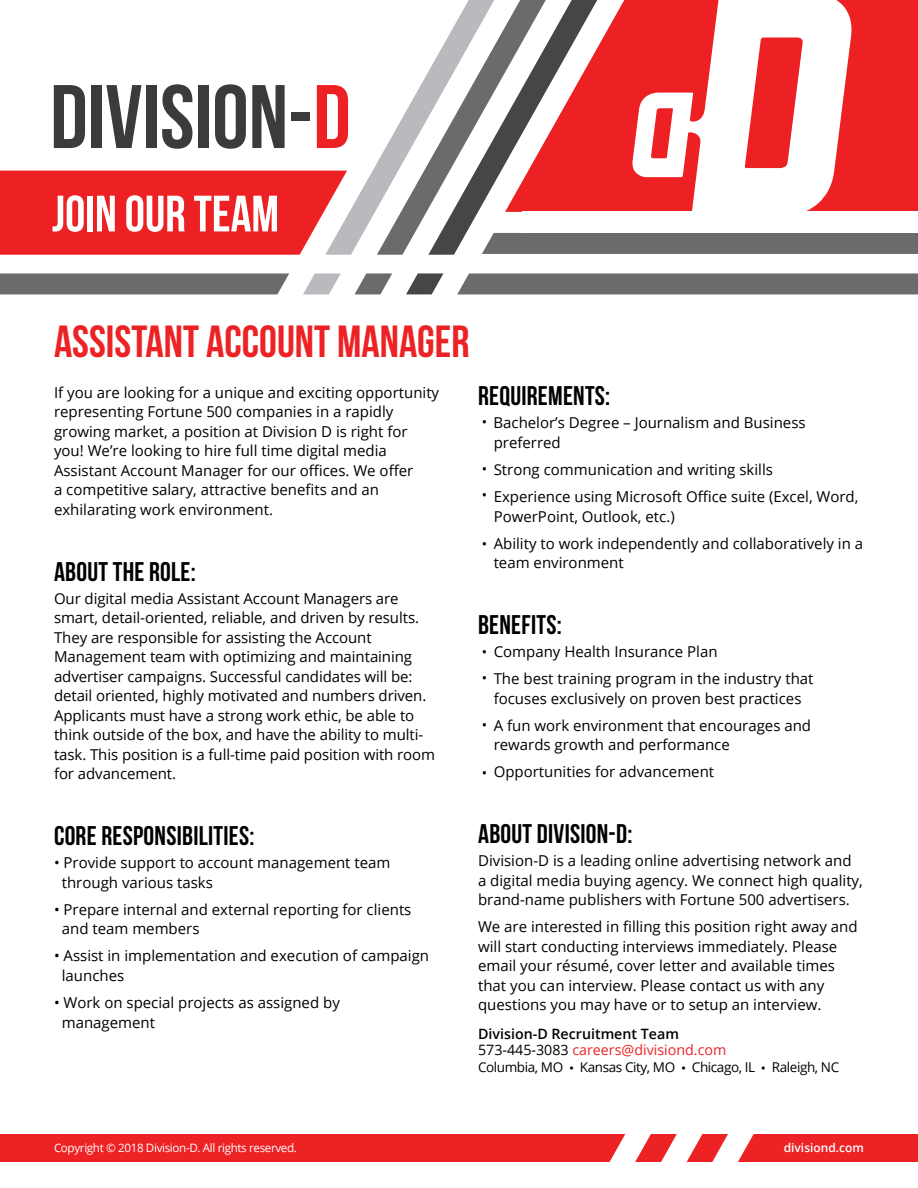
<style>
.page{position:relative;width:918px;height:1188px;background:#fff}
.page>*{position:absolute;margin:0;border:0;box-sizing:border-box;transform-origin:0 0}
.t1{font:45px "Bebas Neue";color:#ed2224}
.t2{font:27px "Bebas Neue";letter-spacing:.01em;color:#000}
.t3{font:15px/19.5px "Open Sans";color:#000}
.t4{font:600 14.25px/16.5px "Open Sans";color:#000}
.t5{font:14.25px "Open Sans";color:#000}
.t6{font:13.5px "Open Sans";letter-spacing:-.03em;color:#000}
.t7{font:600 12px "Open Sans";color:#fff}
.t8{font:11.7px "Open Sans";letter-spacing:-.03em;color:#fff}
.s1{font-size:14.25px}
.s2{font-weight:400}
.s3{font-weight:400;color:#ed2224}
</style>
<div class="page">
<div style="left:0;top:1134px;width:918px;height:27px;background:#ed2224"></div>
<svg style="left:355px;top:273px;width:37px;height:21px"></svg>
<svg style="left:406px;top:273px;width:37px;height:21px"></svg>
<svg style="left:303px;top:273px;width:38px;height:21px"></svg>
<div style="left:0;top:273px;width:289px;height:21px;background:#6b6b6b"></div>
<div style="left:457px;top:273px;width:461px;height:21px;background:#6b6b6b"></div>
<svg style="left:0;top:0;width:918px;height:255px"></svg>
<svg style="left:595px;top:1134px;width:173px;height:28px"></svg>
<h1 class="t1" style="left:54px;top:317px;width:417px">ASSISTANT ACCOUNT MANAGER</h1>
<p class="t3" style="left:54px;top:382px;width:387px">If you are looking for a unique and exciting opportunity representing Fortune 500 companies in a rapidly growing market, a position at Division D is right for you! We’re looking to hire full time digital media Assistant Account Manager for our offices. We offer<br>a competitive salary, attractive benefits and an exhilarating work environment.</p>
<h2 class="t2" style="left:54px;top:556px;width:143px">ABOUT THE ROLE:</h2>
<p class="t3" style="left:54px;top:588px;width:383px">Our digital media Assistant Account Managers are smart, detail-oriented, reliable, and driven by results.<br>They are responsible for assisting the Account Management team with optimizing and maintaining advertiser campaigns. Successful candidates will be: detail oriented, highly motivated and numbers driven.<br>Applicants must have a strong work ethic, be able to think outside of the box, and have the ability to multi&shy;task. This position is a full-time paid position with room for advancement.</p>
<h2 class="t2" style="left:478px;top:381px;width:134px">REQUIREMENTS:</h2>
<p class="t3" style="left:494px;top:413px;width:314px;text-indent:-12px"><span class="s1">•</span> Bachelor’s Degree – Journalism and Business preferred</p>
<p class="t3" style="left:494px;top:456px;width:366px;line-height:27px;text-indent:-12px"><span class="s1">•</span> Strong communication and writing skills<br>Experience using Microsoft Office suite (Excel, Word,</p>
<p class="t3" style="left:494px;top:506px;width:183px">PowerPoint, Outlook, etc.)</p>
<p class="t3" style="left:494px;top:533px;width:371px;text-indent:-12px"><span class="s1">•</span> Ability to work independently and collaboratively in a team environment</p>
<p class="t5" style="left:482px;top:485px;width:7px">•</p>
<h2 class="t2" style="left:478px;top:610px;width:85px">BENEFITS:</h2>
<p class="t3" style="left:482px;top:642px;width:237px"><span class="s1">•</span> Company Health Insurance Plan</p>
<p class="t3" style="left:482px;top:669px;width:333px;text-align:center"><span class="s1">•</span> The best training program in the industry that focuses exclusively on proven best practices</p>
<p class="t3" style="left:494px;top:715px;width:319px;text-indent:-12px"><span class="s1">•</span> A fun work environment that encourages and rewards growth and performance</p>
<p class="t3" style="left:482px;top:762px;width:234px"><span class="s1">•</span> Opportunities for advancement</p>
<h2 class="t2" style="left:54px;top:821px;width:202px">CORE RESPONSIBILITIES:</h2>
<p class="t3" style="left:62px;top:853px;width:330px;text-indent:-8px">• Provide support to account management team through various tasks</p>
<p class="t3" style="left:62px;top:899px;width:351px;text-indent:-8px">• Prepare internal and external reporting for clients and team members</p>
<p class="t3" style="left:62px;top:946px;width:369px;text-indent:-8px">• Assist in implementation and execution of campaign launches</p>
<p class="t3" style="left:62px;top:992px;width:280px;text-indent:-8px">• Work on special projects as assigned by management</p>
<h2 class="t2" style="left:478px;top:819px;width:156px">ABOUT DIVISION-D:</h2>
<p class="t3" style="left:478px;top:851px;width:386px">Division-D is a leading online advertising network and a digital media buying agency. We connect high quality, brand-name publishers with Fortune 500 advertisers.</p>
<p class="t3" style="left:478px;top:917px;width:381px">We are interested in filling this position right away and will start conducting interviews immediately. Please email your résumé, cover letter and available times that you can interview. Please contact us with any questions you may have or to setup an interview.</p>
<p class="t4" style="left:478px;top:1025px;width:250px">Division-D Recruitment Team<br><span class="s2">573-445-3083</span> <span class="s3">careers@divisiond.com</span></p>
<p class="t6" style="left:478px;top:1058px;width:363px">Columbia, MO • Kansas City, MO • Chicago, IL • Raleigh, NC</p>
<p class="t8" style="left:54px;top:1140px;width:245px">Copyright © 2018 Division-D. All rights reserved.</p>
<p class="t7" style="left:784px;top:1140px;width:82px">divisiond.com</p>
</div>
